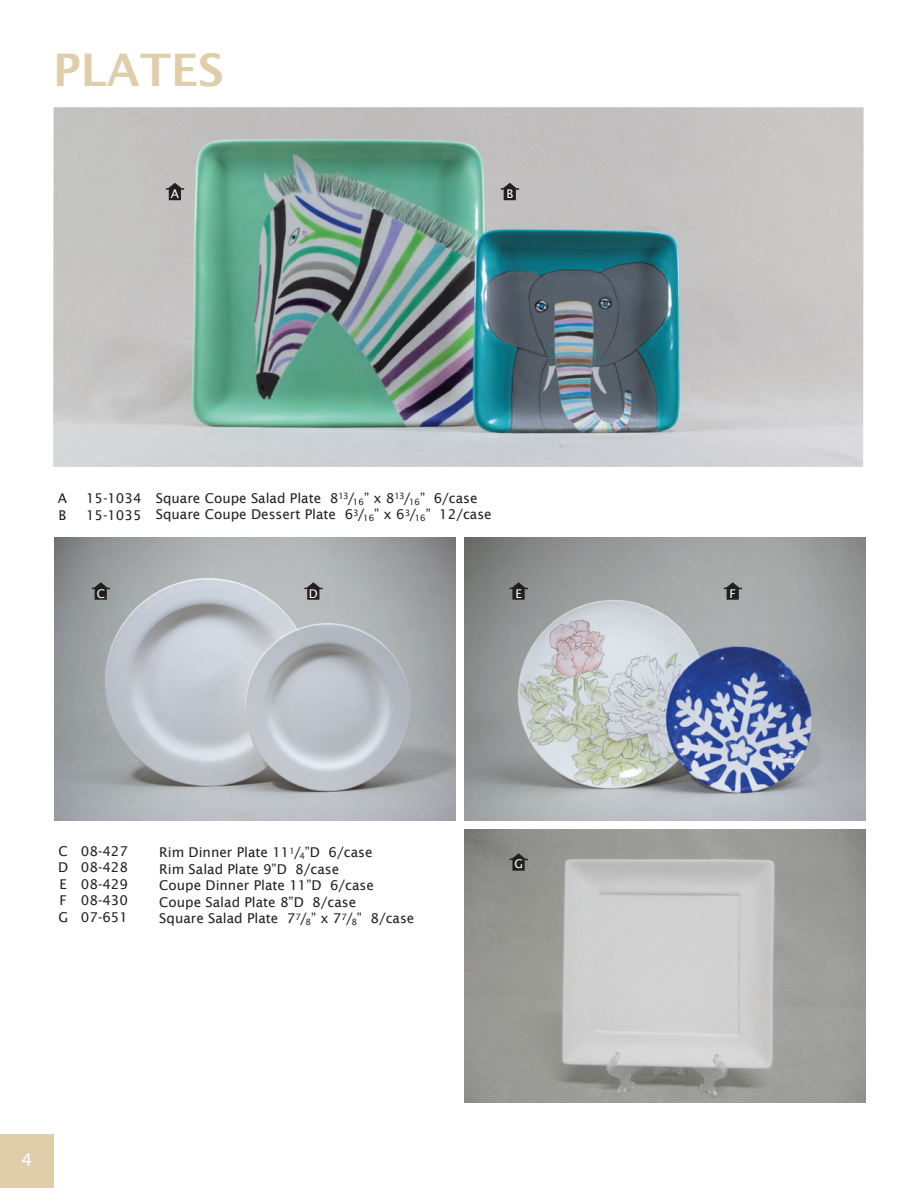
<style>
.page{position:relative;width:918px;height:1188px;background:#fff}
.page>*{position:absolute;margin:0;border:0;box-sizing:border-box;transform-origin:0 0}
.t1{font:600 45px "Lucida Sans";color:#e0cdaa}
.t2{font:18px "Lucida Sans";color:#fff}
.t3{font:13.5px/16.5px "Lucida Sans";color:#231f20}
.t4{font:12px "Lucida Sans";color:#fff}
</style>
<div class="page">
<div style="left:0;top:1134px;width:54px;height:54px;background:#e0cdaa"></div>
<img style="left:55px;top:537px;width:400px;height:284px">
<img style="left:465px;top:537px;width:400px;height:284px">
<img style="left:53px;top:107px;width:811px;height:360px">
<svg style="left:166px;top:183px;width:18px;height:17px"></svg>
<svg style="left:501px;top:183px;width:18px;height:17px"></svg>
<img style="left:465px;top:830px;width:400px;height:273px">
<svg style="left:92px;top:582px;width:18px;height:18px"></svg>
<svg style="left:304px;top:582px;width:19px;height:18px"></svg>
<svg style="left:509px;top:582px;width:19px;height:18px"></svg>
<svg style="left:724px;top:582px;width:18px;height:18px"></svg>
<svg style="left:509px;top:853px;width:19px;height:18px"></svg>
<h1 class="t1" style="left:53px;top:44px;width:172px">PLATES</h1>
<p class="t4" style="left:171px;top:187px;width:10px">A</p>
<p class="t4" style="left:506px;top:187px;width:8px">B</p>
<p class="t3" style="left:58px;top:490px;width:11px">A<br>B</p>
<p class="t3" style="left:86px;top:490px;width:57px">15-1034<br>15-1035</p>
<p class="t3" style="left:156px;top:490px;width:338px">Square Coupe Salad Plate 8<sup>13</sup>/<sub>16</sub>” x 8<sup>13</sup>/<sub>16</sub>” 6/case<br>Square Coupe Dessert Plate 6<sup>3</sup>/<sub>16</sub>” x 6<sup>3</sup>/<sub>16</sub>” 12/case</p>
<p class="t4" style="left:97px;top:586px;width:10px">C</p>
<p class="t4" style="left:309px;top:586px;width:10px">D</p>
<p class="t4" style="left:515px;top:586px;width:8px">E</p>
<p class="t3" style="left:58px;top:843px;width:12px;text-align:justify">C D E F G</p>
<p class="t3" style="left:81px;top:843px;width:49px;text-align:justify">08-427<br>08-428<br>08-429<br>08-430<br>07-651</p>
<p class="t3" style="left:159px;top:844px;width:257px">Rim Dinner Plate 11<sup>1</sup>/<sub>4</sub>”D 6/case<br>Rim Salad Plate 9”D 8/case<br>Coupe Dinner Plate 11”D 6/case<br>Coupe Salad Plate 8”D 8/case<br>Square Salad Plate 7<sup>7</sup>/<sub>8</sub>” x 7<sup>7</sup>/<sub>8</sub>” 8/case</p>
<h2 class="t2" style="left:21px;top:1149px;width:13px">4</h2>
<p class="t4" style="left:514px;top:857px;width:10px">G</p>
<p class="t4" style="left:730px;top:586px;width:8px">F</p>
</div>
